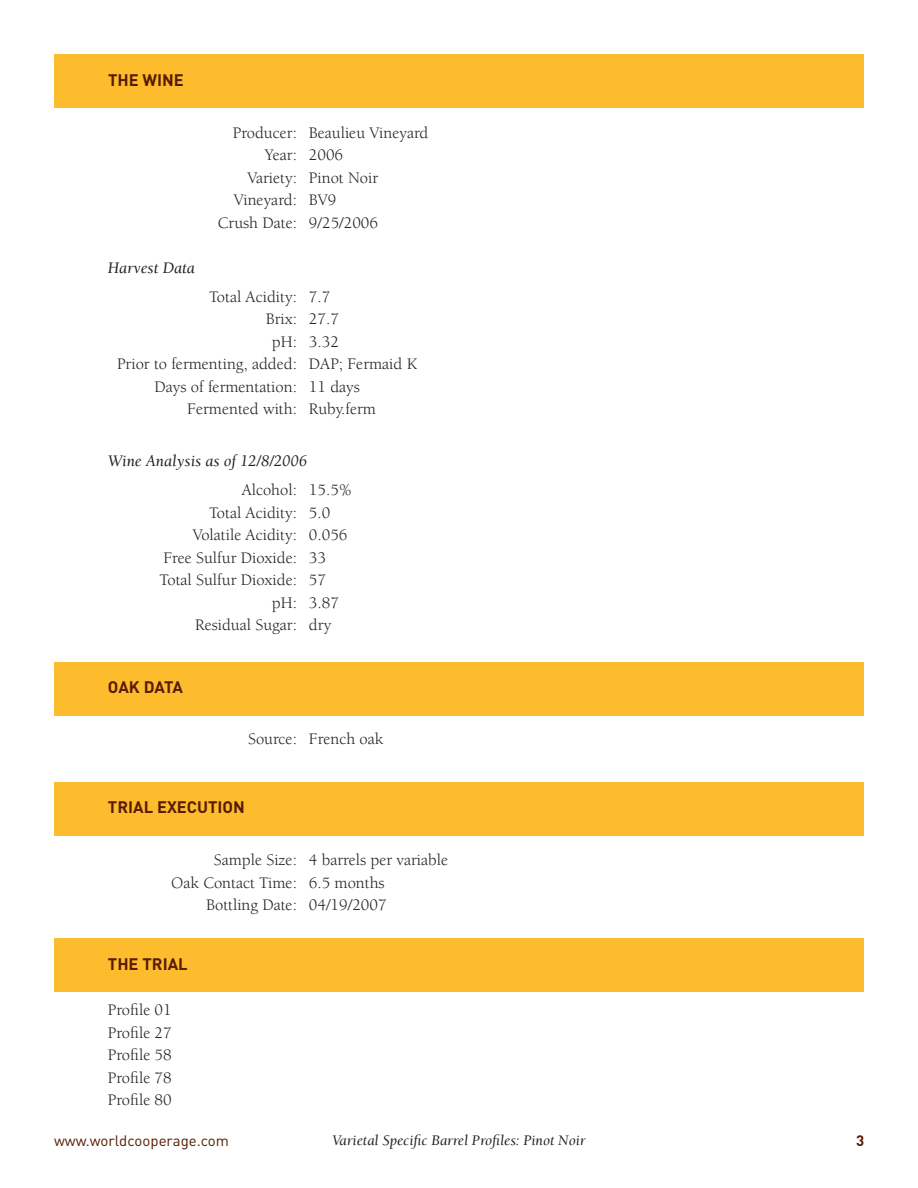
<style>
.page{position:relative;width:918px;height:1188px;background:#fff}
.page>*{position:absolute;margin:0;border:0;box-sizing:border-box;transform-origin:0 0}
.t1{font:16.5px/22.5px "Berkeley";color:#231f20;text-align:justify}
.t2{font:700 16.5px "DIN";color:#581c00}
.t3{font:italic 16.5px "Berkeley";color:#231f20}
.t4{font:italic 15px "Berkeley";color:#231f20}
.t5{font:15px "DIN";color:#581c00}
.t6{font:700 15px "DIN";color:#581c00}
</style>
<div class="page">
<div style="left:54px;top:938px;width:810px;height:54px;background:#fdbb2e"></div>
<div style="left:54px;top:782px;width:810px;height:54px;background:#fdbb2e"></div>
<div style="left:54px;top:662px;width:810px;height:54px;background:#fdbb2e"></div>
<div style="left:54px;top:54px;width:810px;height:54px;background:#fdbb2e"></div>
<p class="t2" style="left:108px;top:69px;width:77px">THE WINE</p>
<p class="t3" style="left:108px;top:259px;width:88px">Harvest Data</p>
<p class="t1" style="left:233px;top:122px;width:197px">Producer: Beaulieu Vineyard</p>
<p class="t1" style="left:265px;top:144px;width:80px">Year: 2006</p>
<p class="t1" style="left:247px;top:167px;width:132px">Variety: Pinot Noir</p>
<p class="t1" style="left:234px;top:189px;width:104px">Vineyard: BV9</p>
<p class="t1" style="left:218px;top:212px;width:162px">Crush Date: 9/25/2006</p>
<p class="t1" style="left:209px;top:286px;width:123px">Total Acidity: 7.7</p>
<p class="t1" style="left:266px;top:308px;width:75px">Brix: 27.7</p>
<p class="t1" style="left:272px;top:331px;width:69px">pH: 3.32</p>
<p class="t1" style="left:117px;top:353px;width:302px">Prior to fermenting, added: DAP; Fermaid K</p>
<p class="t1" style="left:155px;top:376px;width:207px">Days of fermentation: 11 days</p>
<p class="t1" style="left:187px;top:398px;width:190px">Fermented with: Ruby.ferm</p>
<p class="t3" style="left:108px;top:452px;width:201px">Wine Analysis as of 12/8/2006</p>
<p class="t1" style="left:242px;top:479px;width:112px">Alcohol: 15.5%</p>
<p class="t1" style="left:209px;top:502px;width:123px">Total Acidity: 5.0</p>
<p class="t1" style="left:193px;top:524px;width:156px">Volatile Acidity: 0.056</p>
<p class="t1" style="left:163px;top:547px;width:164px">Free Sulfur Dioxide: 33</p>
<p class="t1" style="left:160px;top:569px;width:168px">Total Sulfur Dioxide: 57</p>
<p class="t1" style="left:272px;top:592px;width:69px">pH: 3.87</p>
<p class="t1" style="left:195px;top:614px;width:138px">Residual Sugar: dry</p>
<p class="t2" style="left:108px;top:676px;width:76px">OAK DATA</p>
<p class="t1" style="left:248px;top:728px;width:137px">Source: French oak</p>
<p class="t2" style="left:108px;top:797px;width:139px">TRIAL EXECUTION</p>
<p class="t1" style="left:214px;top:849px;width:236px">Sample Size: 4 barrels per variable</p>
<p class="t1" style="left:171px;top:872px;width:215px">Oak Contact Time: 6.5 months</p>
<p class="t1" style="left:206px;top:894px;width:182px">Bottling Date: 04/19/2007</p>
<p class="t2" style="left:108px;top:953px;width:81px">THE TRIAL</p>
<p class="t1" style="left:108px;top:999px;width:65px">Profile 01<br>Profile 27<br>Profile 58<br>Profile 78<br>Profile 80</p>
<p class="t5" style="left:54px;top:1131px;width:177px">www.worldcooperage.com</p>
<p class="t4" style="left:332px;top:1133px;width:255px">Varietal Specific Barrel Profiles: Pinot Noir</p>
<p class="t6" style="left:856px;top:1131px;width:10px">3</p>
</div>
